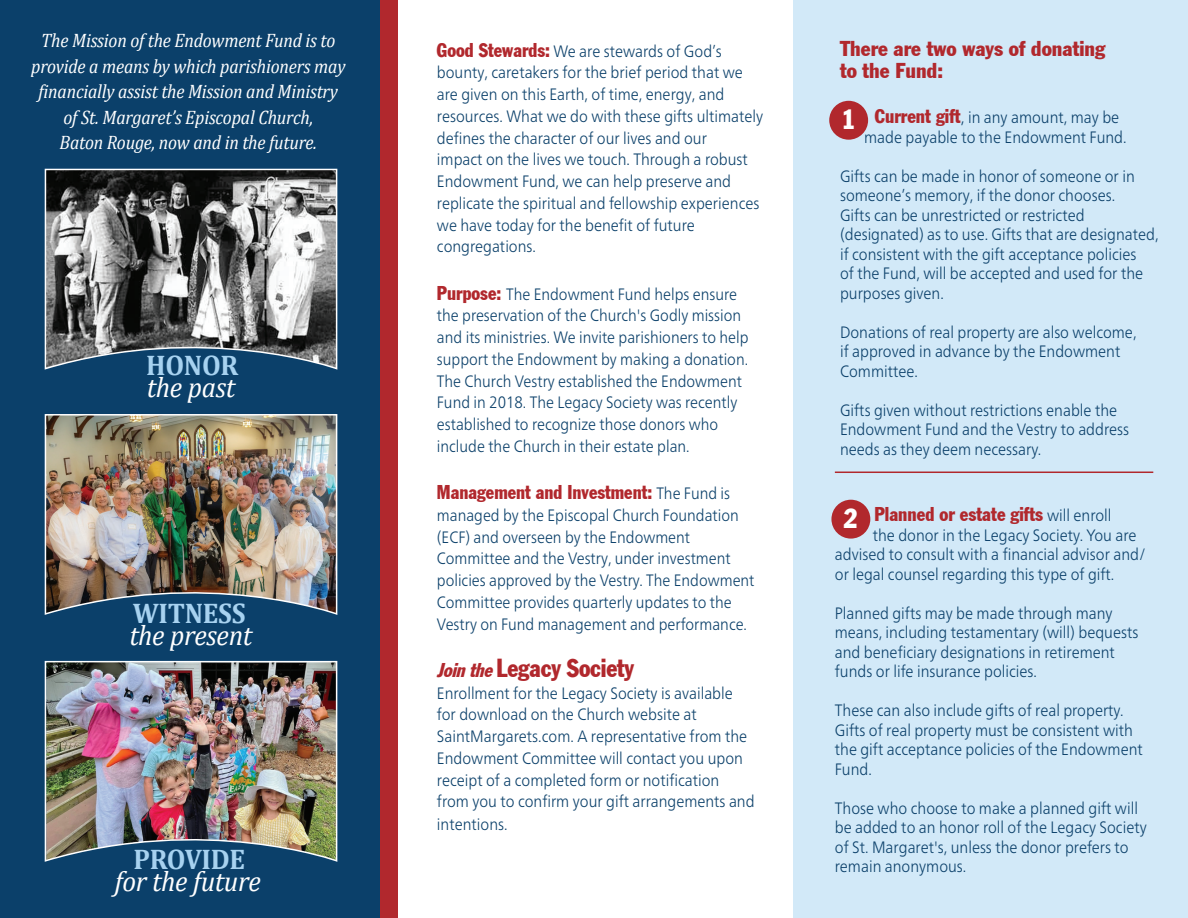
<style>
.page{position:relative;width:1188px;height:918px;background:#fff}
.page>*{position:absolute;margin:0;border:0;box-sizing:border-box;transform-origin:0 0}
.t1{font:italic 28.5px "Cambria";letter-spacing:-.01em;color:#fff;scale:.95 1}
.t2{font:700 28.5px "Cambria";letter-spacing:-.01em;color:#a7d2f0;scale:.95 1}
.t3{font:27.3px "Franklin Gothic Condensed";color:#fff;scale:.95 1}
.t4{font:25.5px "Franklin Gothic Condensed";letter-spacing:-.01em;color:#b1282d;scale:.93 1}
.t5{font:21px/22.5px "Franklin Gothic Condensed";color:#b1282d}
.t6{font:italic 19.5px/25.5px "Cambria";letter-spacing:-.01em;color:#fff;text-align:center;scale:.91 1}
.t7{font:19.5px "Franklin Gothic Condensed";color:#b1282d;scale:.93 1}
.t8{font:19.5px "Franklin Gothic Condensed";color:#b1282d;scale:.95 1}
.t9{font:300 16.5px/19.5px "Frutiger Neue LT Com";color:#0b406a;scale:.9 1}
.t10{font:300 16.5px/21.8px "Frutiger Neue LT Com";color:#0b406a;scale:.89 1}
.t11{font:300 16.5px/19.5px "Frutiger Neue LT Com";color:#0b406a;text-align:center;scale:.95 1}
.s1{font-family:"Franklin Gothic Condensed";font-weight:400;font-size:19.5px;color:#b1282d}
.s2{font-family:"Frutiger Neue LT Com";font-weight:300;font-size:16.5px;color:#0b406a}
.s3{font-style:italic;font-size:19.5px}
</style>
<div class="page">
<div style="left:794px;top:0;width:394px;height:918px;background:#d2e9f8"></div>
<hr style="left:835px;top:472px;width:318px;height:1px;background:#b1282d">
<div style="left:829px;top:101px;width:39px;height:39px;background:#b1282d;border-radius:50%"></div>
<div style="left:831px;top:500px;width:39px;height:39px;background:#b1282d;border-radius:50%"></div>
<div style="left:0;top:0;width:394px;height:918px;background:#0b406a"></div>
<img style="left:44px;top:660px;width:294px;height:202px">
<img style="left:44px;top:414px;width:294px;height:201px">
<svg style="left:44px;top:168px;width:294px;height:202px"></svg>
<div style="left:380px;top:0;width:17px;height:918px;background:#b1282d"></div>
<p class="t6" style="left:31px;top:27px;width:347px">The Mission of the Endowment Fund is to provide a means by which parishioners may financially assist the Mission and Ministry of St. Margaret’s Episcopal Church,<br>Baton Rouge, now and in the future.</p>
<h1 class="t2" style="left:146px;top:345px;width:99px">HONOR</h1>
<h1 class="t1" style="left:147px;top:368px;width:94px">the past</h1>
<h1 class="t2" style="left:133px;top:593px;width:120px">WITNESS</h1>
<h1 class="t1" style="left:129px;top:615px;width:131px">the present</h1>
<h1 class="t2" style="left:133px;top:839px;width:119px">PROVIDE</h1>
<h1 class="t1" style="left:115px;top:861px;width:155px">for the future</h1>
<p class="t9" style="left:437px;top:40px;width:364px;line-height:21.8px"><span class="s1">Good Stewards:</span> We are stewards of God’s bounty, caretakers for the brief period that we are given on this Earth, of time, energy, and resources. What we do with these gifts ultimately defines the character of our lives and our<br>impact on the lives we touch. Through a robust Endowment Fund, we can help preserve and replicate the spiritual and fellowship experiences we have today for the benefit of future congregations.</p>
<p class="t10" style="left:437px;top:283px;width:352px"><span class="s1">Purpose:</span> The Endowment Fund helps ensure the preservation of the Church's Godly mission and its ministries. We invite parishioners to help support the Endowment by making a donation.<br>The Church Vestry established the Endowment Fund in 2018. The Legacy Society was recently established to recognize those donors who include the Church in their estate plan.</p>
<p class="t7" style="left:437px;top:480px;width:317px">Management and Investment: <span class="s2">The Fund is</span></p>
<p class="t10" style="left:437px;top:504px;width:358px">managed by the Episcopal Church Foundation (ECF) and overseen by the Endowment Committee and the Vestry, under investment policies approved by the Vestry. The Endowment Committee provides quarterly updates to the Vestry on Fund management and performance.</p>
<h3 class="t4" style="left:437px;top:652px;width:213px"><span class="s3">Jointhe</span>Legacy Society</h3>
<p class="t9" style="left:437px;top:682px;width:355px;line-height:21.9px">Enrollment for the Legacy Society is available for download on the Church website at SaintMargarets.com. A representative from the Endowment Committee will contact you upon receipt of a completed form or notification from you to confirm your gift arrangements and intentions.</p>
<p class="t5" style="left:840px;top:37px;width:267px">There are two ways of donating to the Fund:</p>
<p class="t11" style="left:864px;top:108px;width:278px"><span class="s1">Current gift</span>, in any amount, may be made payable to the Endowment Fund.</p>
<p class="t9" style="left:840px;top:166px;width:355px">Gifts can be made in honor of someone or in someone’s memory, if the donor chooses.<br>Gifts can be unrestricted or restricted (designated) as to use. Gifts that are designated, if consistent with the gift acceptance policies<br>of the Fund, will be accepted and used for the purposes given.</p>
<p class="t9" style="left:840px;top:322px;width:331px">Donations of real property are also welcome, if approved in advance by the Endowment<br>Committee.</p>
<p class="t9" style="left:840px;top:400px;width:323px">Gifts given without restrictions enable the<br>Endowment Fund and the Vestry to address needs as they deem necessary.</p>
<h2 class="t3" style="left:841px;top:103px;width:16px">1</h2>
<p class="t8" style="left:875px;top:502px;width:251px">Planned or estate gifts <span class="s2">will enroll</span></p>
<p class="t9" style="left:835px;top:525px;width:347px;text-indent:38px">the donor in the Legacy Society. You are advised to consult with a financial advisor and/ or legal counsel regarding this type of gift.</p>
<p class="t9" style="left:835px;top:603px;width:339px">Planned gifts may be made through many means, including testamentary (will) bequests and beneficiary designations in retirement funds or life insurance policies.</p>
<p class="t9" style="left:835px;top:700px;width:344px">These can also include gifts of real property.<br>Gifts of real property must be consistent with the gift acceptance policies of the Endowment Fund.</p>
<p class="t9" style="left:835px;top:798px;width:348px">Those who choose to make a planned gift will be added to an honor roll of the Legacy Society of St. Margaret's, unless the donor prefers to remain anonymous.</p>
<h2 class="t3" style="left:844px;top:502px;width:16px">2</h2>
</div>
